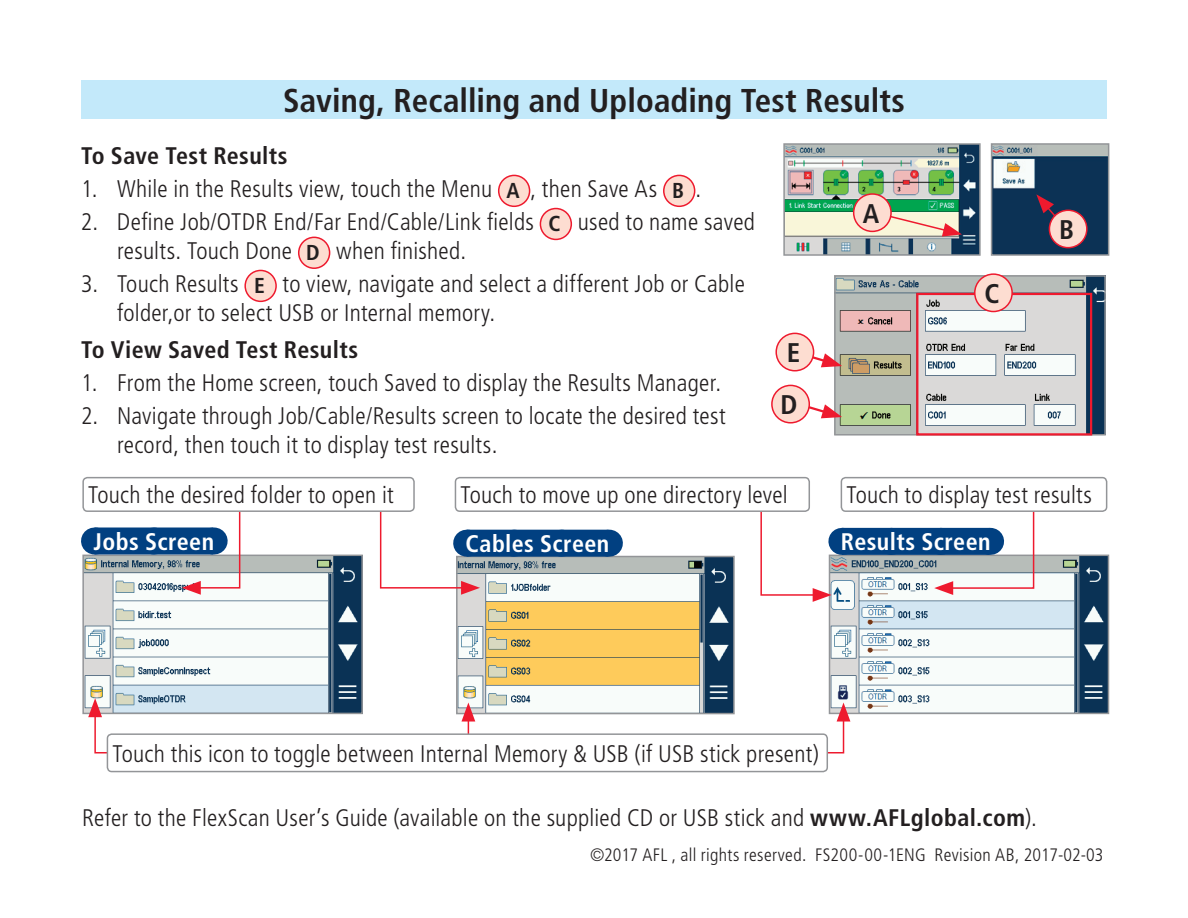
<style>
.page{position:relative;width:1188px;height:918px;background:#fff}
.page>*{position:absolute;margin:0;border:0;box-sizing:border-box;transform-origin:0 0}
.t1{font:700 condensed 33px "Frutiger LT Std";letter-spacing:.005em;color:#231f20}
.t2{font:700 condensed 27px "Frutiger LT Std";color:#231f20}
.t3{font:300 condensed 24px/28.8px "Frutiger LT Std";letter-spacing:.01em;color:#231f20}
.t4{font:700 condensed 24px "Frutiger LT Std";letter-spacing:.015em;color:#231f20}
.t5{font:700 condensed 24px "Frutiger LT Std";letter-spacing:.02em;color:#fff}
.t6{font:300 condensed 18px "Frutiger LT Std";letter-spacing:.02em;color:#231f20}
.s1{font-weight:700;font-size:21.6px}
.s2{font-weight:700}
</style>
<div class="page">
<img style="left:459px;top:559px;width:273px;height:152px">
<div style="left:456px;top:556px;width:279px;height:158px;border:2px solid #939598"></div>
<div style="left:81px;top:80px;width:1026px;height:39px;background:#c3e9fa"></div>
<div style="left:499px;top:175px;width:31px;height:31px;background:#fdddd1;border-radius:50%"></div>
<div style="left:498px;top:175px;width:32px;height:32px;border:2px solid #ee1a2e;border-radius:50%"></div>
<div style="left:664px;top:175px;width:31px;height:31px;background:#fdddd1;border-radius:50%"></div>
<div style="left:663px;top:175px;width:32px;height:32px;border:2px solid #ee1a2e;border-radius:50%"></div>
<div style="left:540px;top:209px;width:31px;height:30px;background:#fdddd1;border-radius:50%"></div>
<div style="left:540px;top:208px;width:32px;height:32px;border:2px solid #ee1a2e;border-radius:50%"></div>
<div style="left:299px;top:237px;width:31px;height:31px;background:#fdddd1;border-radius:50%"></div>
<div style="left:298px;top:237px;width:32px;height:32px;border:2px solid #ee1a2e;border-radius:50%"></div>
<div style="left:245px;top:270px;width:31px;height:31px;background:#fdddd1;border-radius:50%"></div>
<div style="left:244px;top:270px;width:33px;height:32px;border:2px solid #ee1a2e;border-radius:50%"></div>
<img style="left:837px;top:278px;width:266px;height:155px">
<div style="left:834px;top:275px;width:272px;height:161px;border:2px solid #939598"></div>
<img style="left:786px;top:146px;width:192px;height:107px">
<div style="left:783px;top:143px;width:198px;height:113px;border:2px solid #939598"></div>
<svg style="left:869px;top:209px;width:93px;height:28px;background:#d1c7b0"></svg>
<div style="left:854px;top:194px;width:37px;height:37px;background:#fdddd1;border-radius:50%"></div>
<div style="left:853px;top:193px;width:39px;height:39px;border:2px solid #ee1a2e;border-radius:50%"></div>
<img style="left:994px;top:146px;width:112px;height:107px">
<div style="left:991px;top:143px;width:118px;height:113px;border:2px solid #939598"></div>
<svg style="left:1036px;top:194px;width:37px;height:43px"></svg>
<div style="left:1049px;top:210px;width:38px;height:38px;background:#fdddd1;border-radius:50%"></div>
<div style="left:1049px;top:210px;width:39px;height:38px;border:2px solid #ee1a2e;border-radius:50%"></div>
<img style="left:85px;top:558px;width:275px;height:153px">
<div style="left:82px;top:555px;width:281px;height:159px;border:2px solid #939598"></div>
<div style="left:467px;top:530px;width:141px;height:27px;background:#014081"></div>
<svg style="left:514px;top:556px;width:71px;height:1px"></svg>
<svg style="left:608px;top:530px;width:1px;height:27px"></svg>
<img style="left:832px;top:558px;width:274px;height:153px">
<div style="left:829px;top:555px;width:280px;height:159px;border:2px solid #939598"></div>
<div style="left:842px;top:528px;width:148px;height:27px;background:#014081"></div>
<svg style="left:807px;top:350px;width:35px;height:17px"></svg>
<svg style="left:804px;top:401px;width:38px;height:17px"></svg>
<svg style="left:88px;top:698px;width:105px;height:58px"></svg>
<svg style="left:461px;top:703px;width:106px;height:30px"></svg>
<svg style="left:828px;top:703px;width:22px;height:51px"></svg>
<div style="left:107px;top:734px;width:720px;height:38px;background:#fff;border-radius:4px"></div>
<div style="left:107px;top:733px;width:721px;height:39px;border:2px solid #939598;border-radius:4px"></div>
<svg style="left:891px;top:512px;width:146px;height:83px"></svg>
<svg style="left:760px;top:512px;width:72px;height:90px"></svg>
<svg style="left:379px;top:495px;width:101px;height:100px"></svg>
<div style="left:841px;top:477px;width:266px;height:35px;border:2px solid #939598;border-radius:4px"></div>
<div style="left:455px;top:478px;width:354px;height:33px;background:#fff;border-radius:4px"></div>
<div style="left:455px;top:477px;width:355px;height:35px;border:2px solid #939598;border-radius:4px"></div>
<div style="left:83px;top:478px;width:331px;height:33px;background:#fff;border-radius:4px"></div>
<div style="left:82px;top:477px;width:333px;height:35px;border:2px solid #939598;border-radius:4px"></div>
<div style="left:916px;top:293px;width:176px;height:143px;border:2px solid #ee1a2e"></div>
<div style="left:975px;top:274px;width:37px;height:38px;background:#fdddd1;border-radius:50%"></div>
<div style="left:974px;top:273px;width:39px;height:39px;border:2px solid #ee1a2e;border-radius:50%"></div>
<div style="left:772px;top:385px;width:37px;height:38px;background:#fdddd1;border-radius:50%"></div>
<div style="left:771px;top:385px;width:39px;height:39px;border:2px solid #ee1a2e;border-radius:50%"></div>
<div style="left:776px;top:333px;width:38px;height:38px;background:#fdddd1;border-radius:50%"></div>
<div style="left:775px;top:333px;width:39px;height:38px;border:2px solid #ee1a2e;border-radius:50%"></div>
<div style="left:94px;top:528px;width:119px;height:27px;background:#014081"></div>
<svg style="left:154px;top:509px;width:89px;height:86px"></svg>
<h1 class="t1" style="left:283px;top:81px;width:623px">Saving, Recalling and Uploading Test Results</h1>
<p class="t4" style="left:81px;top:141px;width:208px">To Save Test Results</p>
<p class="t3" style="left:81px;top:175px;width:622px">1. While in the Results view, touch the Menu <span class="s1">A</span> , then Save As <span class="s1">B</span> .</p>
<p class="t3" style="left:117px;top:208px;width:640px;text-indent:-36px">2. Define Job/OTDR End/Far End/Cable/Link fields <span class="s1">C</span> used to name saved results. Touch Done <span class="s1">D</span> when finished.</p>
<p class="t3" style="left:117px;top:270px;width:629px;text-indent:-36px">3. Touch Results <span class="s1">E</span> to view, navigate and select a different Job or Cable folder,or to select USB or Internal memory.</p>
<p class="t4" style="left:81px;top:336px;width:279px">To View Saved Test Results</p>
<p class="t3" style="left:81px;top:369px;width:642px">1. From the Home screen, touch Saved to display the Results Manager.</p>
<p class="t3" style="left:117px;top:402px;width:610px;text-indent:-36px">2. Navigate through Job/Cable/Results screen to locate the desired test record, then touch it to display test results.</p>
<p class="t2" style="left:863px;top:197px;width:18px">A</p>
<p class="t2" style="left:787px;top:337px;width:15px">E</p>
<p class="t2" style="left:781px;top:389px;width:19px">D</p>
<p class="t2" style="left:985px;top:278px;width:17px">C</p>
<p class="t2" style="left:1059px;top:214px;width:17px">B</p>
<p class="t3" style="left:88px;top:481px;width:307px">Touch the desired folder to open it</p>
<p class="t3" style="left:461px;top:481px;width:329px">Touch to move up one directory level</p>
<p class="t3" style="left:846px;top:481px;width:247px">Touch to display test results</p>
<p class="t5" style="left:93px;top:527px;width:122px">Jobs Screen</p>
<p class="t5" style="left:466px;top:530px;width:145px">Cables Screen</p>
<p class="t5" style="left:841px;top:528px;width:151px">Results Screen</p>
<p class="t3" style="left:113px;top:740px;width:708px">Touch this icon to toggle between Internal Memory &amp; USB (if USB stick present)</p>
<p class="t3" style="left:82px;top:804px;width:956px">Refer to the FlexScan User’s Guide (available on the supplied CD or USB stick and <span class="s2">www.AFLglobal.com</span>).</p>
<p class="t6" style="left:590px;top:844px;width:515px">©2017 AFL , all rights reserved. FS200-00-1ENG Revision AB, 2017-02-03</p>
<p class="t3" style="left:582px;top:854px;width:25px">12</p>
</div>
